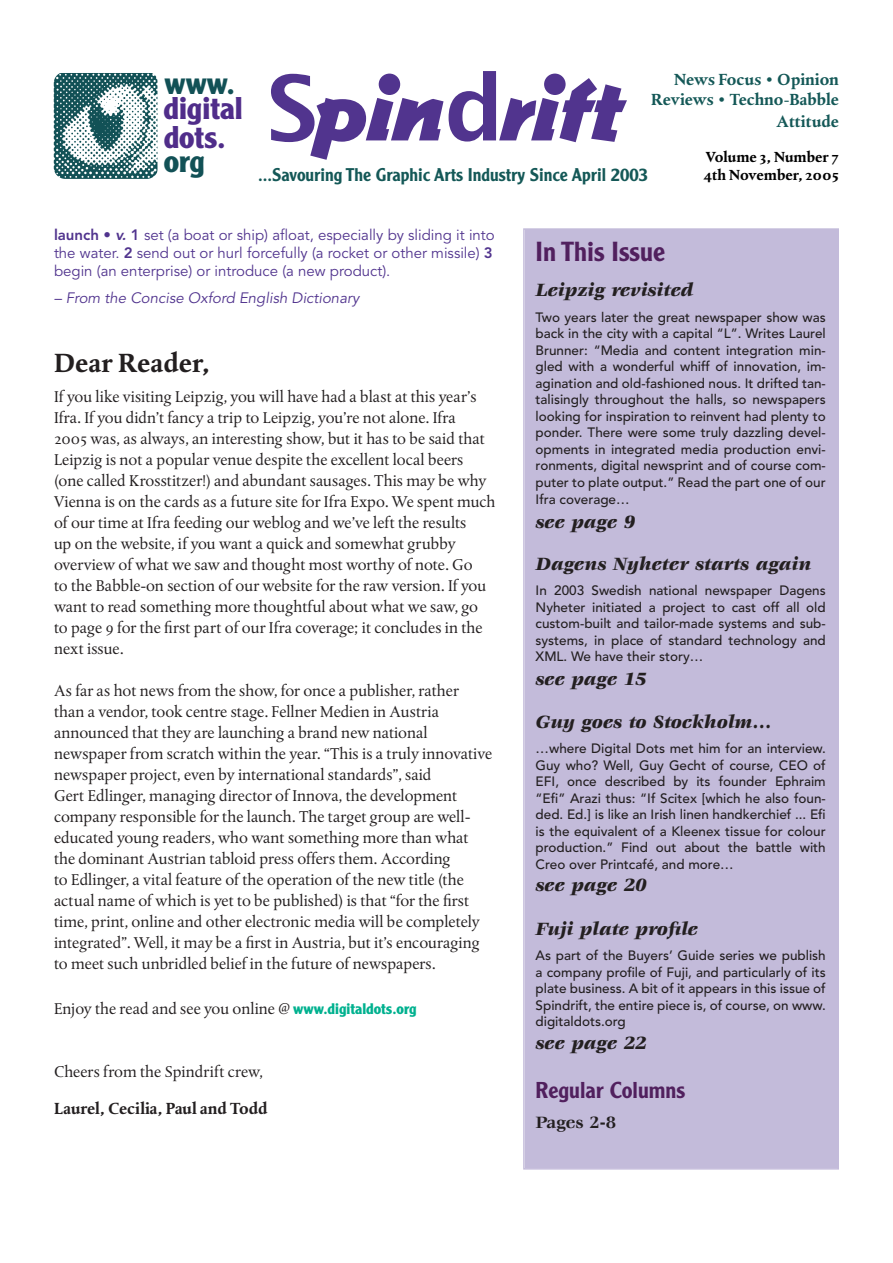
<style>
.page{position:relative;width:893px;height:1263px;background:#fff}
.page>*{position:absolute;margin:0;border:0;box-sizing:border-box;transform-origin:0 0}
.t1{font:90px "Commerce Fat";letter-spacing:-.02em;color:#51348e}
.t2{font:700 30.75px/28.2px "Clearface Gothic LH";color:#502d8a}
.t3{font:700 30.75px "Clearface Gothic LH";color:#125156}
.t4{font:27px "Albertina MT Bold Os F";color:#231f20}
.t5{font:500 27px "Clearface Gothic LH";color:#51205e}
.t6{font:500 22.5px "Clearface Gothic LH";color:#51205e}
.t7{font:italic 900 19.5px "AT Veljovic";color:#231f20}
.t8{font:500 18px "Clearface Gothic LH";color:#145857}
.t9{font:700 18px "AT Veljovic";color:#231f20}
.t10{font:16.5px/21px "Albertina MT Regular Os F";color:#231f20}
.t11{font:16.5px/19.8px "Albertina MT Bold Os F";color:#145857;text-align:right}
.t12{font:16.5px "Albertina MT Bold Os F";color:#231f20}
.t13{font:15px/18px "Avenir";color:#51348e}
.t14{font:italic 15px "Avenir";color:#51348e}
.t15{font:15px/18px "Albertina MT Bold Os F";color:#000}
.t16{font:500 13.5px/16.5px "Avenir";color:#231f20;text-align:justify}
.s1{font-family:"Lucida Grande";font-weight:700}
.s2{font-weight:800}
.s3{font-weight:800;font-style:italic}
.s4{font-family:"Clearface Gothic LH";font-weight:700;font-size:15px;color:#00b18f}
</style>
<div class="page">
<div style="left:523px;top:228px;width:316px;height:941px;background:#c3bbda"></div>
<svg style="left:54px;top:73px;width:104px;height:106px"></svg>
<h2 class="t3" style="left:165px;top:72px;width:72px">www.</h2>
<h2 class="t2" style="left:164px;top:97px;width:81px">digital dots.</h2>
<h2 class="t3" style="left:164px;top:150px;width:43px">org</h2>
<h1 class="t1" style="left:267px;top:75px;width:361px"><span class="s1">S</span>pin<span class="s1">d</span>rift</h1>
<p class="t8" style="left:258px;top:168px;width:391px">...Savouring The Graphic Arts Industry Since April 2003</p>
<p class="t11" style="left:651px;top:71px;width:189px">News Focus • Opinion<br>Reviews • Techno-Babble</p>
<p class="t11" style="left:777px;top:112px;width:64px">Attitude</p>
<p class="t15" style="left:703px;top:148px;width:137px">Volume 3, Number 7<br>4th November, 2005</p>
<p class="t13" style="left:54px;top:228px;width:442px"><span class="s2">launch •</span> <span class="s3">v.</span> <span class="s2">1</span> set (a boat or ship) afloat, especially by sliding it into the water. <span class="s2">2</span> send out or hurl forcefully (a rocket or other missile) <span class="s2">3 </span>begin (an enterprise) or introduce (a new product).</p>
<p class="t14" style="left:54px;top:292px;width:307px">– From the Concise Oxford English Dictionary</p>
<h3 class="t4" style="left:54px;top:349px;width:157px">Dear Reader,</h3>
<p class="t10" style="left:54px;top:387px;width:443px">If you like visiting Leipzig, you will have had a blast at this year’s Ifra. If you didn’t fancy a trip to Leipzig, you’re not alone. Ifra<br>2005 was, as always, an interesting show, but it has to be said that Leipzig is not a popular venue despite the excellent local beers (one called Krosstitzer!) and abundant sausages. This may be why Vienna is on the cards as a future site for Ifra Expo. We spent much of our time at Ifra feeding our weblog and we’ve left the results<br>up on the website, if you want a quick and somewhat grubby overview of what we saw and thought most worthy of note. Go<br>to the Babble-on section of our website for the raw version. If you want to read something more thoughtful about what we saw, go to page 9 for the first part of our Ifra coverage; it concludes in the next issue.</p>
<p class="t10" style="left:54px;top:681px;width:440px">As far as hot news from the show, for once a publisher, rather than a vendor, took centre stage. Fellner Medien in Austria announced that they are launching a brand new national newspaper from scratch within the year. “This is a truly innovative newspaper project, even by international standards”, said<br>Gert Edlinger, managing director of Innova, the development company responsible for the launch. The target group are well&shy;educated young readers, who want something more than what the dominant Austrian tabloid press offers them. According<br>to Edlinger, a vital feature of the operation of the new title (the actual name of which is yet to be published) is that “for the first time, print, online and other electronic media will be completely integrated”. Well, it may be a first in Austria, but it’s encouraging to meet such unbridled belief in the future of newspapers.</p>
<p class="t10" style="left:54px;top:999px;width:364px">Enjoy the read and see you online @ <span class="s4">www.digitaldots.org</span></p>
<p class="t10" style="left:54px;top:1062px;width:210px">Cheers from the Spindrift crew,</p>
<p class="t12" style="left:54px;top:1101px;width:215px">Laurel, Cecilia, Paul and Todd</p>
<h3 class="t5" style="left:536px;top:242px;width:131px">In This Issue</h3>
<p class="t7" style="left:536px;top:283px;width:159px">Leipzig revisited</p>
<p class="t16" style="left:536px;top:310px;width:292px">Two years later the great newspaper show was back in the city with a capital “L”. Writes Laurel Brunner: “Media and content integration min&shy;gled with a wonderful whiff of innovation, im&shy;agination and old-fashioned nous. It drifted tan&shy;talisingly throughout the halls, so newspapers looking for inspiration to reinvent had plenty to ponder. There were some truly dazzling devel&shy;opments in integrated media production envi&shy;ronments, digital newsprint and of course com&shy;puter to plate output.” Read the part one of our Ifra coverage…</p>
<p class="t7" style="left:536px;top:514px;width:101px">see page 9</p>
<p class="t7" style="left:536px;top:556px;width:277px">Dagens Nyheter starts again</p>
<p class="t16" style="left:536px;top:584px;width:292px">In 2003 Swedish national newspaper Dagens Nyheter initiated a project to cast off all old custom-built and tailor-made systems and sub&shy;systems, in place of standard technology and XML. We have their story…</p>
<p class="t7" style="left:536px;top:671px;width:113px">see page 15</p>
<p class="t7" style="left:536px;top:714px;width:238px">Guy goes to Stockholm…</p>
<p class="t16" style="left:536px;top:742px;width:292px">…where Digital Dots met him for an interview.<br>Guy who? Well, Guy Gecht of course, CEO of EFI, once described by its founder Ephraim “Efi” Arazi thus: “If Scitex [which he also foun&shy;ded. Ed.] is like an Irish linen handkerchief ... Efi is the equivalent of a Kleenex tissue for colour production.” Find out about the battle with Creo over Printcafé, and more…</p>
<p class="t7" style="left:536px;top:877px;width:113px">see page 20</p>
<p class="t7" style="left:536px;top:921px;width:164px">Fuji plate profile</p>
<p class="t16" style="left:536px;top:948px;width:292px">As part of the Buyers’ Guide series we publish a company profile of Fuji, and particularly of its plate business. A bit of it appears in this issue of Spindrift, the entire piece is, of course, on www. digitaldots.org</p>
<p class="t7" style="left:536px;top:1035px;width:113px">see page 22</p>
<h3 class="t6" style="left:536px;top:1082px;width:151px">Regular Columns</h3>
<p class="t9" style="left:536px;top:1115px;width:82px">Pages 2-8</p>
</div>
